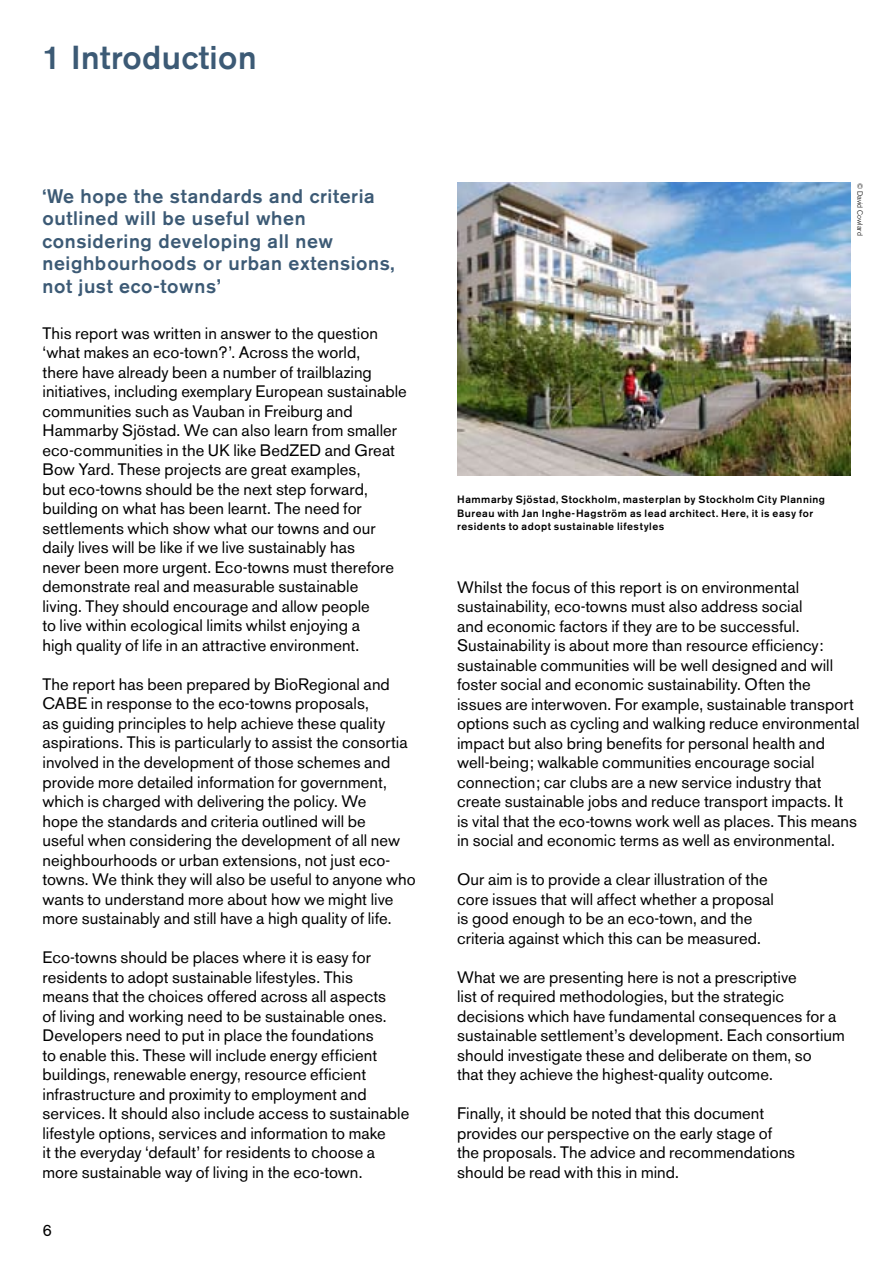
<style>
.page{position:relative;width:893px;height:1263px;background:#fff}
.page>*{position:absolute;margin:0;border:0;box-sizing:border-box;transform-origin:0 0}
.t1{font:500 33px "Akzidenz Grotesk BE";letter-spacing:.015em;color:#3c5a75}
.t2{font:500 19.5px/22.5px "Akzidenz Grotesk BE";letter-spacing:.03em;color:#3c5a75}
.t3{font:16.5px/19.5px "Akzidenz Grotesk BE";letter-spacing:.005em;color:#000}
.t4{font:500 10.5px/13.5px "Akzidenz Grotesk BE";letter-spacing:.05em;color:#000}
.t5{font:300 7.5px "Akzidenz Grotesk BE";color:#000}
</style>
<div class="page">
<img style="left:457px;top:183px;width:393px;height:292px">
<p class="t1" style="left:43px;top:37px;width:216px">1 Introduction</p>
<p class="t2" style="left:43px;top:185px;width:354px">‘We hope the standards and criteria outlined will be useful when considering developing all new neighbourhoods or urban extensions, not just eco-towns’</p>
<p class="t3" style="left:43px;top:323px;width:366px">This report was written in answer to the question ‘what makes an eco-town?’. Across the world,<br>there have already been a number of trailblazing initiatives, including exemplary European sustainable communities such as Vauban in Freiburg and Hammarby Sjöstad. We can also learn from smaller eco-communities in the UK like BedZED and Great Bow Yard. These projects are great examples,<br>but eco-towns should be the next step forward, building on what has been learnt. The need for settlements which show what our towns and our daily lives will be like if we live sustainably has<br>never been more urgent. Eco-towns must therefore demonstrate real and measurable sustainable<br>living. They should encourage and allow people<br>to live within ecological limits whilst enjoying a<br>high quality of life in an attractive environment.</p>
<p class="t3" style="left:43px;top:674px;width:375px">The report has been prepared by BioRegional and CABE in response to the eco-towns proposals,<br>as guiding principles to help achieve these quality aspirations. This is particularly to assist the consortia involved in the development of those schemes and provide more detailed information for government, which is charged with delivering the policy. We<br>hope the standards and criteria outlined will be<br>useful when considering the development of all new neighbourhoods or urban extensions, not just eco&shy;towns. We think they will also be useful to anyone who wants to understand more about how we might live more sustainably and still have a high quality of life.</p>
<p class="t3" style="left:43px;top:947px;width:368px">Eco-towns should be places where it is easy for residents to adopt sustainable lifestyles. This<br>means that the choices offered across all aspects<br>of living and working need to be sustainable ones.<br>Developers need to put in place the foundations<br>to enable this. These will include energy efficient buildings, renewable energy, resource efficient infrastructure and proximity to employment and services. It should also include access to sustainable lifestyle options, services and information to make<br>it the everyday ‘default’ for residents to choose a more sustainable way of living in the eco-town.</p>
<p class="t3" style="left:43px;top:1220px;width:11px">6</p>
<p class="t5" style="left:864px;top:183px;width:54px;rotate:90deg">© David Cowlard</p>
<p class="t4" style="left:457px;top:493px;width:369px">Hammarby Sjöstad, Stockholm, masterplan by Stockholm City Planning<br>Bureau with Jan Inghe-Hagström as lead architect. Here, it is easy for residents to adopt sustainable lifestyles</p>
<p class="t3" style="left:457px;top:577px;width:404px">Whilst the focus of this report is on environmental sustainability, eco-towns must also address social<br>and economic factors if they are to be successful.<br>Sustainability is about more than resource efficiency: sustainable communities will be well designed and will foster social and economic sustainability. Often the issues are interwoven. For example, sustainable transport options such as cycling and walking reduce environmental impact but also bring benefits for personal health and well-being; walkable communities encourage social connection; car clubs are a new service industry that create sustainable jobs and reduce transport impacts. It<br>is vital that the eco-towns work well as places. This means in social and economic terms as well as environmental.</p>
<p class="t3" style="left:457px;top:870px;width:318px">Our aim is to provide a clear illustration of the core issues that will affect whether a proposal is good enough to be an eco-town, and the criteria against which this can be measured.</p>
<p class="t3" style="left:457px;top:967px;width:389px">What we are presenting here is not a prescriptive<br>list of required methodologies, but the strategic decisions which have fundamental consequences for a sustainable settlement’s development. Each consortium should investigate these and deliberate on them, so</p>
<p class="t3" style="left:457px;top:1065px;width:317px">that they achieve the highest-quality outcome.</p>
<p class="t3" style="left:457px;top:1104px;width:340px">Finally, it should be noted that this document provides our perspective on the early stage of the proposals. The advice and recommendations should be read with this in mind.</p>
</div>
